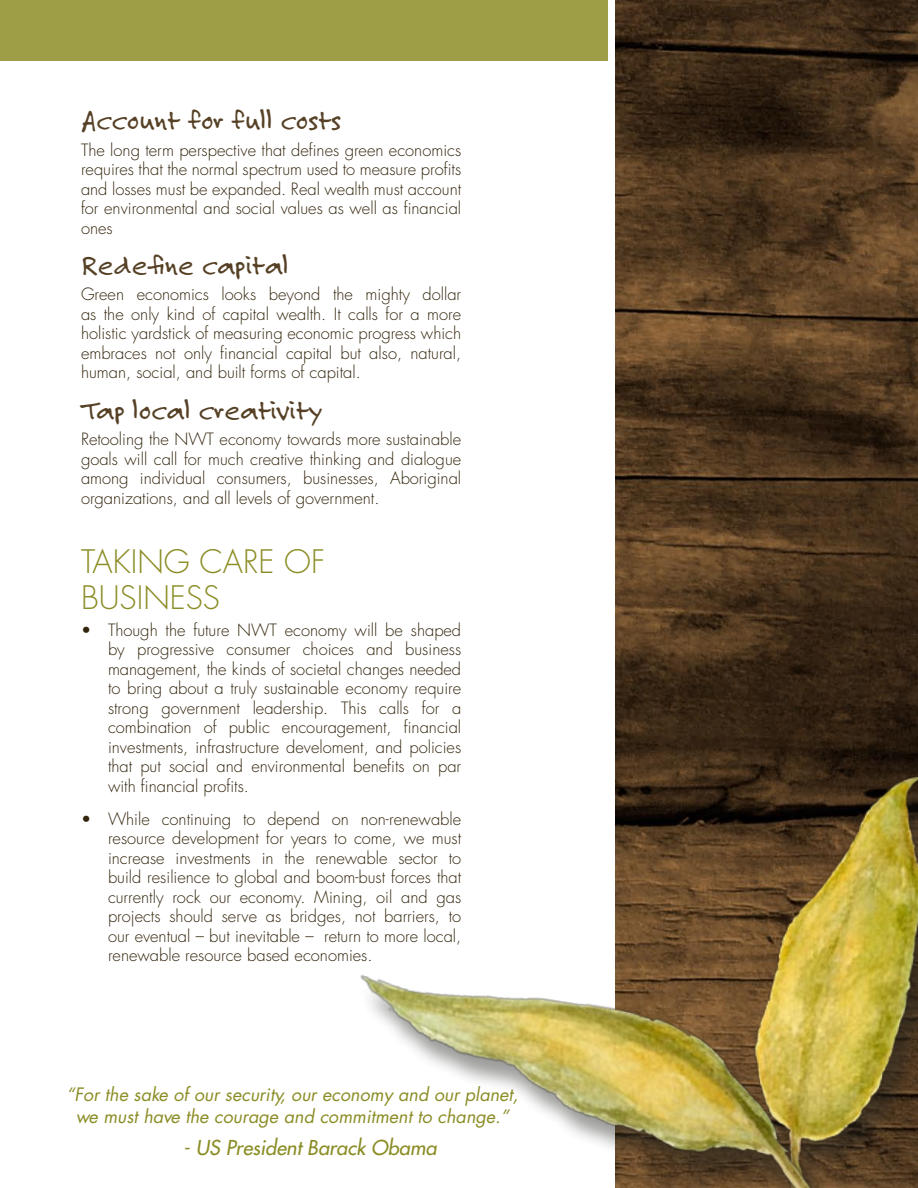
<style>
.page{position:relative;width:918px;height:1188px;background:#fff}
.page>*{position:absolute;margin:0;border:0;box-sizing:border-box;transform-origin:0 0}
.t1{font:300 31.5px/36px "Futura";color:#8b8d25}
.t2{font:30px "Felt Tip Roman";color:#564126}
.t3{font:italic 20.1px "Futura";color:#8b8d25}
.t4{font:italic 18px/22px "Futura";color:#8b8d25;text-align:center}
.t5{font:300 16.5px/19.5px "Futura";color:#33250d;text-align:justify}
</style>
<div class="page">
<img style="left:616px;top:0;width:302px;height:949px">
<img style="left:738px;top:766px;width:180px;height:422px">
<div style="left:0;top:0;width:608px;height:61px;background:#9e9e46"></div>
<img style="left:360px;top:949px;width:511px;height:239px">
<h2 class="t2" style="left:81px;top:102px;width:262px">Account for full costs</h2>
<p class="t5" style="left:81px;top:140px;width:382px">The long term perspective that defines green economics requires that the normal spectrum used to measure profits and losses must be expanded. Real wealth must account for environmental and social values as well as financial ones</p>
<h2 class="t2" style="left:81px;top:247px;width:209px">Redefine capital</h2>
<p class="t5" style="left:81px;top:285px;width:382px">Green economics looks beyond the mighty dollar as the only kind of capital wealth. It calls for a more holistic yardstick of measuring economic progress which embraces not only financial capital but also, natural, human, social, and built forms of capital.</p>
<h2 class="t2" style="left:81px;top:392px;width:243px">Tap local creativity</h2>
<p class="t5" style="left:81px;top:430px;width:382px">Retooling the NWT economy towards more sustainable goals will call for much creative thinking and dialogue among individual consumers, businesses, Aboriginal organizations, and all levels of government.</p>
<h1 class="t1" style="left:81px;top:544px;width:246px">Taking Care of<br>Business</h1>
<p class="t5" style="left:108px;top:620px;width:355px;text-indent:-27px">• Though the future NWT economy will be shaped by progressive consumer choices and business management, the kinds of societal changes needed to bring about a truly sustainable economy require strong government leadership. This calls for a combination of public encouragement, financial investments, infrastructure develoment, and policies that put social and environmental benefits on par with financial profits.</p>
<p class="t5" style="left:108px;top:809px;width:355px;text-indent:-27px">• While continuing to depend on non-renewable resource development for years to come, we must increase investments in the renewable sector to build resilience to global and boom-bust forces that currently rock our economy. Mining, oil and gas projects should serve as bridges, not barriers, to our eventual – but inevitable – return to more local, renewable resource based economies.</p>
<p class="t4" style="left:66px;top:1083px;width:454px">“For the sake of our security, our economy and our planet, we must have the courage and commitment to change.”</p>
<p class="t3" style="left:183px;top:1134px;width:255px">- US President Barack Obama</p>
</div>
